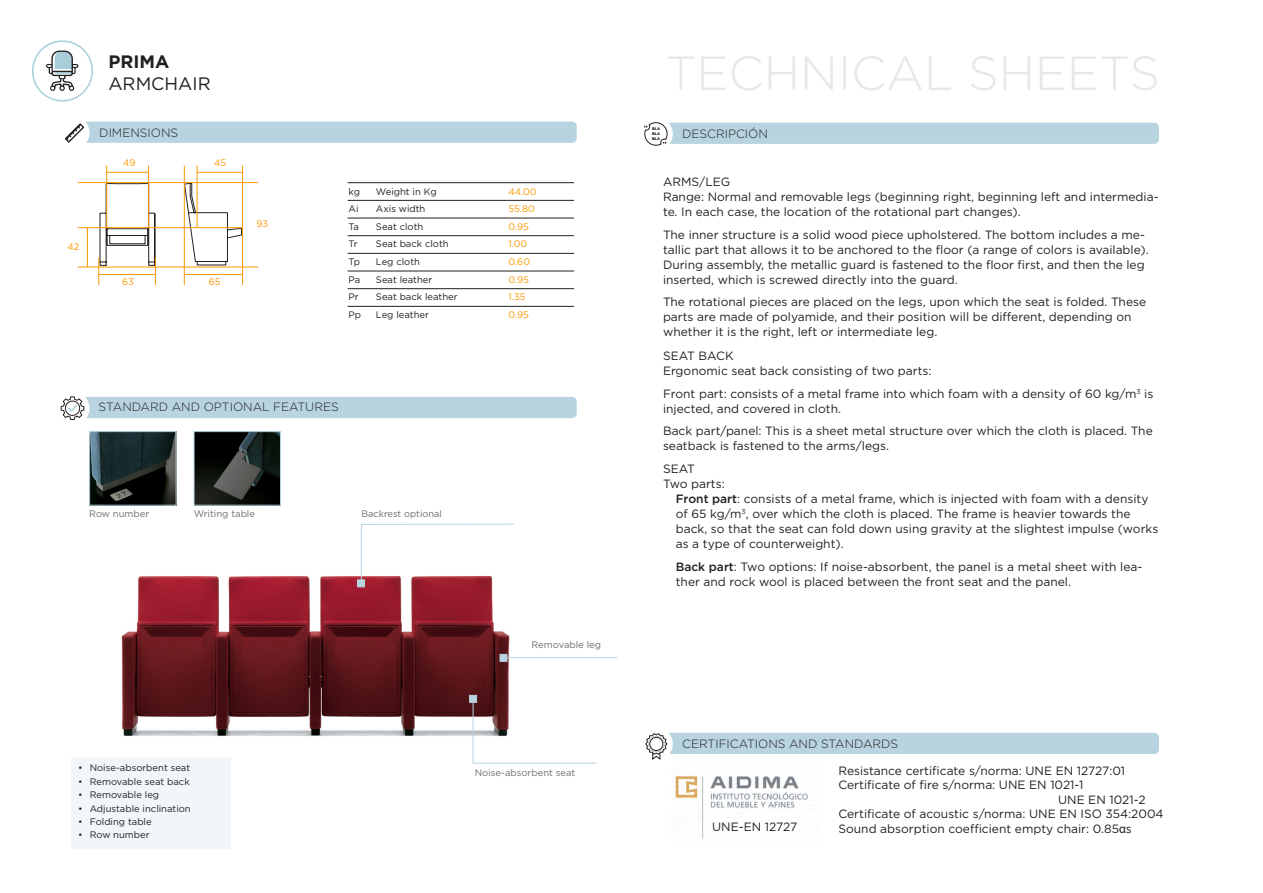
<style>
.page{position:relative;width:1263px;height:893px;background:#fff}
.page>*{position:absolute;margin:0;border:0;box-sizing:border-box;transform-origin:0 0}
.t1{font:300 47.85px "Gotham";color:#e6e7e9}
.t2{font:18px "Gotham";color:#231f20}
.t3{font:700 18px "Gotham";color:#231f20}
.Descripcion{font:12px/15px "Gotham";color:#231f20}
.Descripcion-2{font:300 12px "Gotham";color:#231f20}
.Descripcion-3{font:9.45px "Gotham";color:#231f20}
.t4{font:9.45px "Gotham";color:#6c6d70}
.Descripcion-4{font:9.45px "Gotham";color:#fd9800}
.t5{font:700 3.9px/4.7px "Gotham";color:#000;text-align:justify}
.s1{font-weight:500}
.s2{font-family:"Arial"}
</style>
<div class="page">
<svg style="left:32px;top:40px;width:61px;height:62px"></svg>
<div style="left:69px;top:122px;width:508px;height:21px;background:#b7d4e0;border-radius:5px"></div>
<div style="left:55px;top:116px;width:35px;height:34px;background:#fff;border-radius:50%"></div>
<svg style="left:64px;top:123px;width:21px;height:20px"></svg>
<div style="left:651px;top:733px;width:508px;height:21px;background:#b7d4e0;border-radius:5px"></div>
<div style="left:639px;top:727px;width:34px;height:34px;background:#fff;border-radius:50%"></div>
<svg style="left:645px;top:733px;width:23px;height:27px"></svg>
<img style="left:121px;top:576px;width:419px;height:186px">
<hr style="left:503px;top:657px;width:114px;height:1px;background:#b7d4e0">
<svg style="left:472px;top:701px;width:124px;height:63px"></svg>
<div style="left:469px;top:695px;width:8px;height:8px;background:#b7d4e0;border:1px solid #b7d4e0"></div>
<svg style="left:361px;top:523px;width:153px;height:60px"></svg>
<div style="left:357px;top:579px;width:8px;height:8px;background:#b7d4e0;border:1px solid #b7d4e0"></div>
<div style="left:71px;top:757px;width:159px;height:91px;background:#f1f6f9"></div>
<div style="left:69px;top:397px;width:508px;height:21px;background:#b7d4e0;border-radius:5px"></div>
<div style="left:55px;top:391px;width:35px;height:34px;background:#fff;border-radius:50%"></div>
<svg style="left:60px;top:396px;width:25px;height:24px"></svg>
<img style="left:91px;top:433px;width:83px;height:71px">
<div style="left:89px;top:431px;width:87px;height:75px;border:1px solid #b7d4e0"></div>
<img style="left:196px;top:433px;width:83px;height:71px">
<div style="left:194px;top:431px;width:87px;height:75px;border:1px solid #b7d4e0"></div>
<div style="left:500px;top:654px;width:7px;height:8px;background:#b7d4e0;border:1px solid #b7d4e0"></div>
<hr style="left:348px;top:200px;width:226px;height:1px;background:#231f20">
<hr style="left:348px;top:182px;width:226px;height:1px;background:#231f20">
<hr style="left:348px;top:218px;width:226px;height:1px;background:#231f20">
<hr style="left:348px;top:235px;width:226px;height:1px;background:#231f20">
<hr style="left:348px;top:253px;width:226px;height:1px;background:#231f20">
<hr style="left:348px;top:271px;width:226px;height:1px;background:#231f20">
<hr style="left:348px;top:288px;width:226px;height:1px;background:#231f20">
<hr style="left:348px;top:306px;width:226px;height:1px;background:#231f20">
<div style="left:651px;top:123px;width:508px;height:21px;background:#b7d4e0;border-radius:5px"></div>
<div style="left:639px;top:117px;width:34px;height:34px;background:#fff;border-radius:50%"></div>
<svg style="left:644px;top:122px;width:24px;height:24px"></svg>
<img style="left:675px;top:776px;width:136px;height:63px">
<hr style="left:106px;top:172px;width:42px;height:1px;background:#fd9800">
<hr style="left:197px;top:172px;width:45px;height:1px;background:#fd9800">
<hr style="left:78px;top:267px;width:180px;height:1px;background:#fd9800">
<hr style="left:78px;top:182px;width:180px;height:1px;background:#fd9800">
<hr style="left:78px;top:227px;width:164px;height:1px;background:#fd9800">
<hr style="left:87px;top:228px;width:1px;height:39px;background:#fd9800">
<svg style="left:98px;top:183px;width:144px;height:102px"></svg>
<hr style="left:99px;top:274px;width:56px;height:1px;background:#fd9800">
<hr style="left:185px;top:274px;width:58px;height:1px;background:#fd9800">
<hr style="left:106px;top:166px;width:1px;height:62px;background:#fd9800">
<hr style="left:184px;top:166px;width:1px;height:119px;background:#fd9800">
<hr style="left:242px;top:166px;width:1px;height:119px;background:#fd9800">
<hr style="left:197px;top:166px;width:1px;height:61px;background:#fd9800">
<hr style="left:148px;top:166px;width:1px;height:62px;background:#fd9800">
<p class="t3" style="left:108px;top:50px;width:62px">PRIMA</p>
<p class="t2" style="left:108px;top:72px;width:104px">ARMCHAIR</p>
<p class="Descripcion-2" style="left:99px;top:125px;width:80px">DIMENSIONS</p>
<p class="Descripcion-4" style="left:123px;top:157px;width:14px">49</p>
<p class="Descripcion-4" style="left:214px;top:157px;width:14px">45</p>
<p class="Descripcion-4" style="left:67px;top:241px;width:14px">42</p>
<p class="Descripcion-4" style="left:122px;top:276px;width:13px">63</p>
<p class="Descripcion-4" style="left:209px;top:276px;width:13px">65</p>
<p class="Descripcion-4" style="left:256px;top:218px;width:13px">93</p>
<p class="Descripcion-3" style="left:349px;top:185px;width:13px">kg</p>
<p class="Descripcion-3" style="left:349px;top:203px;width:11px">Ai</p>
<p class="Descripcion-3" style="left:349px;top:221px;width:12px">Ta</p>
<p class="Descripcion-3" style="left:349px;top:238px;width:11px">Tr</p>
<p class="Descripcion-3" style="left:349px;top:256px;width:13px">Tp</p>
<p class="Descripcion-3" style="left:349px;top:273px;width:13px">Pa</p>
<p class="Descripcion-3" style="left:349px;top:291px;width:12px">Pr</p>
<p class="Descripcion-3" style="left:349px;top:308px;width:14px">Pp</p>
<p class="Descripcion-3" style="left:376px;top:185px;width:62px">Weight in Kg</p>
<p class="Descripcion-3" style="left:376px;top:203px;width:51px">Axis width</p>
<p class="Descripcion-3" style="left:376px;top:221px;width:49px">Seat cloth</p>
<p class="Descripcion-3" style="left:376px;top:238px;width:74px">Seat back cloth</p>
<p class="Descripcion-3" style="left:376px;top:256px;width:46px">Leg cloth</p>
<p class="Descripcion-3" style="left:376px;top:273px;width:58px">Seat leather</p>
<p class="Descripcion-3" style="left:376px;top:291px;width:83px">Seat back leather</p>
<p class="Descripcion-3" style="left:376px;top:308px;width:55px">Leg leather</p>
<p class="Descripcion-2" style="left:99px;top:399px;width:242px">STANDARD AND OPTIONAL FEATURES</p>
<p class="t4" style="left:89px;top:508px;width:61px">Row number</p>
<p class="t4" style="left:194px;top:508px;width:63px">Writing table</p>
<p class="t4" style="left:361px;top:508px;width:82px">Backrest optional</p>
<p class="Descripcion-4" style="left:508px;top:185px;width:30px">44.00</p>
<p class="Descripcion-4" style="left:508px;top:203px;width:28px">55.80</p>
<p class="Descripcion-4" style="left:508px;top:221px;width:22px">0.95</p>
<p class="Descripcion-4" style="left:508px;top:238px;width:21px">1.00</p>
<p class="Descripcion-4" style="left:508px;top:256px;width:23px">0.60</p>
<p class="Descripcion-4" style="left:508px;top:273px;width:22px">0.95</p>
<p class="Descripcion-4" style="left:508px;top:291px;width:19px">1.35</p>
<p class="Descripcion-4" style="left:508px;top:308px;width:22px">0.95</p>
<p class="Descripcion-3" style="left:78px;top:762px;width:113px">• Noise-absorbent seat</p>
<p class="Descripcion-3" style="left:78px;top:775px;width:113px">• Removable seat back</p>
<p class="Descripcion-3" style="left:78px;top:789px;width:82px">• Removable leg</p>
<p class="Descripcion-3" style="left:78px;top:802px;width:114px">• Adjustable inclination</p>
<p class="Descripcion-3" style="left:78px;top:815px;width:75px">• Folding table</p>
<p class="Descripcion-3" style="left:78px;top:829px;width:73px">• Row number</p>
<p class="t4" style="left:531px;top:639px;width:71px">Removable leg</p>
<p class="t4" style="left:475px;top:767px;width:102px">Noise-absorbent seat</p>
<h1 class="t1" style="left:666px;top:43px;width:496px">TECHNICAL SHEETS</h1>
<p class="t5" style="left:652px;top:127px;width:10px">BLA BLA BLA</p>
<p class="Descripcion-2" style="left:682px;top:127px;width:87px">DESCRIPCIÓN</p>
<p class="Descripcion" style="left:663px;top:174px;width:69px">ARMS/LEG</p>
<p class="Descripcion" style="left:663px;top:189px;width:497px">Range: Normal and removable legs (beginning right, beginning left and intermedia&shy;te. In each case, the location of the rotational part changes).</p>
<p class="Descripcion" style="left:663px;top:227px;width:487px">The inner structure is a solid wood piece upholstered. The bottom includes a me&shy;tallic part that allows it to be anchored to the floor (a range of colors is available).<br>During assembly, the metallic guard is fastened to the floor first, and then the leg inserted, which is screwed directly into the guard.</p>
<p class="Descripcion" style="left:663px;top:294px;width:485px">The rotational pieces are placed on the legs, upon which the seat is folded. These parts are made of polyamide, and their position will be different, depending on whether it is the right, left or intermediate leg.</p>
<p class="Descripcion" style="left:663px;top:348px;width:72px">SEAT BACK</p>
<p class="Descripcion" style="left:663px;top:363px;width:270px">Ergonomic seat back consisting of two parts:</p>
<p class="Descripcion" style="left:663px;top:386px;width:492px">Front part: consists of a metal frame into which foam with a density of 60 kg/m<sup>3</sup> is injected, and covered in cloth.</p>
<p class="Descripcion" style="left:663px;top:423px;width:491px">Back part/panel: This is a sheet metal structure over which the cloth is placed. The seatback is fastened to the arms/legs.</p>
<p class="Descripcion" style="left:663px;top:461px;width:33px">SEAT</p>
<p class="Descripcion" style="left:663px;top:476px;width:63px">Two parts:</p>
<p class="Descripcion" style="left:676px;top:491px;width:484px"><span class="s1">Front part</span>: consists of a metal frame, which is injected with foam with a density of 65 kg/m<sup>3</sup>, over which the cloth is placed. The frame is heavier towards the back, so that the seat can fold down using gravity at the slightest impulse (works as a type of counterweight).</p>
<p class="Descripcion" style="left:676px;top:559px;width:468px"><span class="s1">Back part</span>: Two options: If noise-absorbent, the panel is a metal sheet with lea&shy;ther and rock wool is placed between the front seat and the panel.</p>
<p class="Descripcion-2" style="left:682px;top:736px;width:217px">CERTIFICATIONS AND STANDARDS</p>
<p class="Descripcion" style="left:712px;top:819px;width:87px">UNE-EN 12727</p>
<p class="Descripcion" style="left:838px;top:763px;width:288px">Resistance certificate s/norma: UNE EN 12727:01</p>
<p class="Descripcion" style="left:838px;top:777px;width:246px">Certificate of fire s/norma: UNE EN 1021-1</p>
<p class="Descripcion" style="left:1058px;top:792px;width:89px">UNE EN 1021-2</p>
<p class="Descripcion" style="left:838px;top:806px;width:327px">Certificate of acoustic s/norma: UNE EN ISO 354:2004</p>
<p class="Descripcion" style="left:838px;top:821px;width:295px">Sound absorption coefficient empty chair: 0.85<span class="s2">α</span>s</p>
</div>
